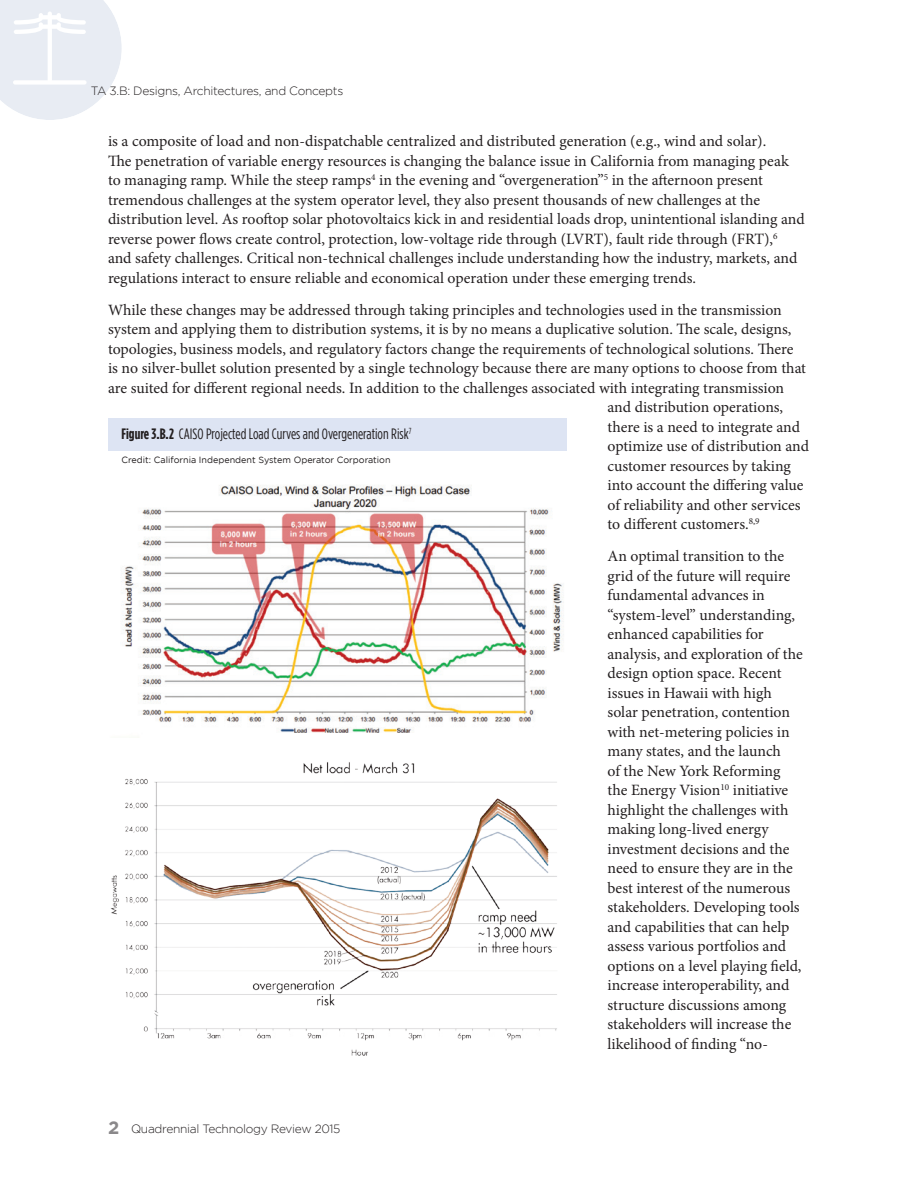
<style>
.page{position:relative;width:918px;height:1188px;background:#fff}
.page>*{position:absolute;margin:0;border:0;box-sizing:border-box;transform-origin:0 0}
.Body_Text{font:15.75px/19.5px "Minion Pro";color:#231f20}
.Figure_Text{font:15px "Gotham Condensed";color:#231f20}
.t1{font:300 12px "Gotham";letter-spacing:-.025em;color:#231f20}
.Credit{font:9px "Gotham";color:#231f20}
.s1{font-weight:700}
.s2{font-weight:700;font-size:18px;color:#8a888a}
</style>
<div class="page">
<svg style="left:0;top:0;width:122px;height:120px"></svg>
<div style="left:108px;top:418px;width:459px;height:32px;background:#dde4f3"></div>
<img style="left:122px;top:485px;width:442px;height:248px">
<img style="left:111px;top:762px;width:446px;height:294px">
<p class="t1" style="left:91px;top:84px;width:254px">TA 3.B: Designs, Architectures, and Concepts</p>
<p class="Body_Text" style="left:108px;top:132px;width:698px">is a composite of load and non-dispatchable centralized and distributed generation (e.g., wind and solar).<br>The penetration of variable energy resources is changing the balance issue in California from managing peak to managing ramp. While the steep ramps<sup>4</sup> in the evening and “overgeneration”<sup>5</sup> in the afternoon present tremendous challenges at the system operator level, they also present thousands of new challenges at the distribution level. As rooftop solar photovoltaics kick in and residential loads drop, unintentional islanding and reverse power flows create control, protection, low-voltage ride through (LVRT), fault ride through (FRT),<sup>6 </sup>and safety challenges. Critical non-technical challenges include understanding how the industry, markets, and regulations interact to ensure reliable and economical operation under these emerging trends.</p>
<p class="Body_Text" style="left:108px;top:300px;width:675px">While these changes may be addressed through taking principles and technologies used in the transmission</p>
<p class="Body_Text" style="left:108px;top:320px;width:685px">system and applying them to distribution systems, it is by no means a duplicative solution. The scale, designs,</p>
<p class="Body_Text" style="left:108px;top:339px;width:687px">topologies, business models, and regulatory factors change the requirements of technological solutions. There</p>
<p class="Body_Text" style="left:108px;top:359px;width:700px">is no silver-bullet solution presented by a single technology because there are many options to choose from that</p>
<p class="Body_Text" style="left:108px;top:378px;width:678px">are suited for different regional needs. In addition to the challenges associated with integrating transmission</p>
<p class="Body_Text" style="left:608px;top:398px;width:177px">and distribution operations,</p>
<p class="Body_Text" style="left:608px;top:417px;width:194px">there is a need to integrate and</p>
<p class="Body_Text" style="left:608px;top:437px;width:203px">optimize use of distribution and</p>
<p class="Body_Text" style="left:608px;top:456px;width:185px">customer resources by taking</p>
<p class="Body_Text" style="left:608px;top:476px;width:198px">into account the differing value</p>
<p class="Body_Text" style="left:608px;top:495px;width:195px">of reliability and other services</p>
<p class="Body_Text" style="left:608px;top:515px;width:154px">to different customers.<sup>8,9</sup></p>
<p class="Body_Text" style="left:608px;top:547px;width:197px">An optimal transition to the grid of the future will require fundamental advances in “system-level” understanding, enhanced capabilities for analysis, and exploration of the design option space. Recent issues in Hawaii with high solar penetration, contention with net-metering policies in many states, and the launch<br>of the New York Reforming the Energy Vision<sup>10</sup> initiative highlight the challenges with making long-lived energy investment decisions and the need to ensure they are in the best interest of the numerous stakeholders. Developing tools and capabilities that can help assess various portfolios and options on a level playing field, increase interoperability, and structure discussions among stakeholders will increase the likelihood of finding “no-</p>
<p class="Figure_Text" style="left:122px;top:426px;width:291px"><span class="s1">Figure 3.B.2</span> CAISO Projected Load Curves and Overgeneration Risk<sup>7</sup></p>
<p class="Credit" style="left:122px;top:455px;width:271px">Credit: California Independent System Operator Corporation</p>
<p class="t1" style="left:108px;top:1122px;width:234px"><span class="s2">2</span> Quadrennial Technology Review 2015</p>
</div>
